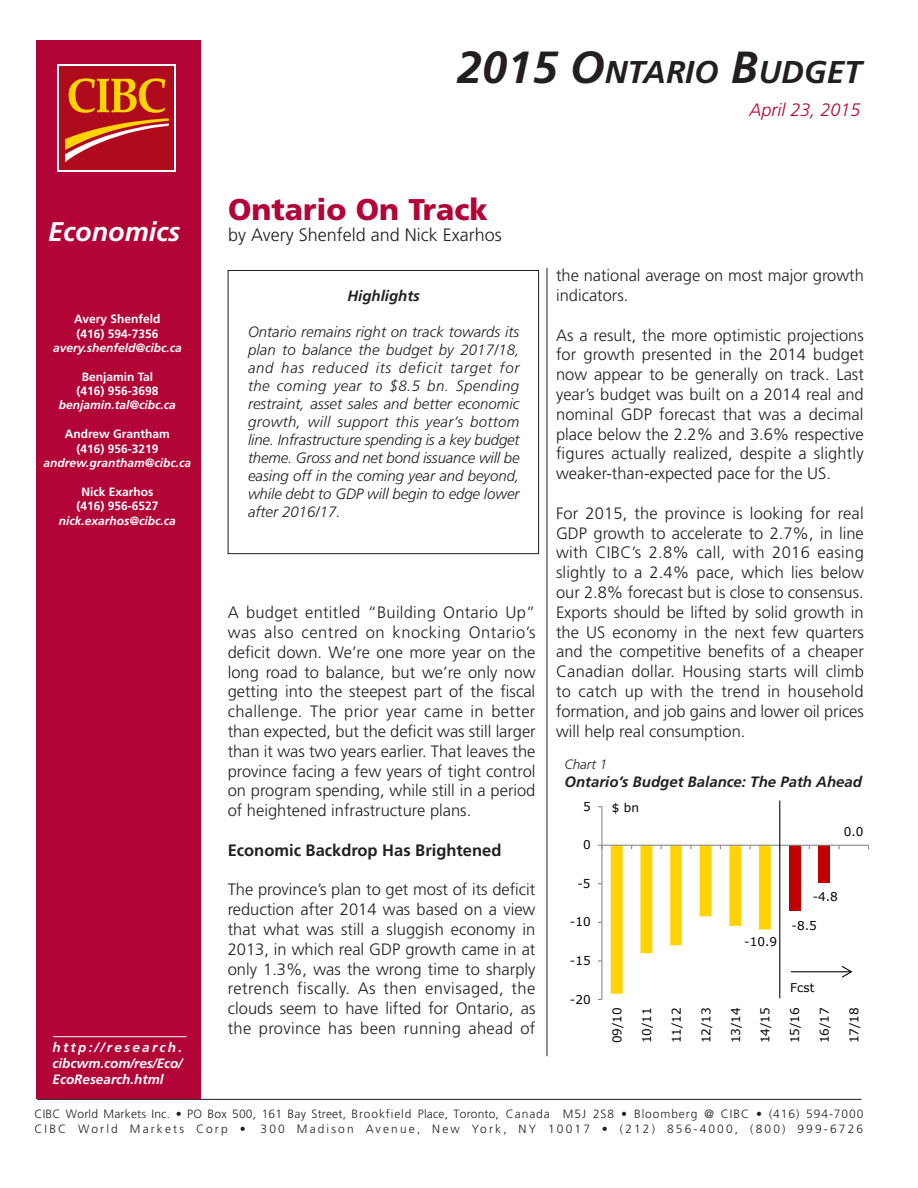
<style>
.page{position:relative;width:918px;height:1188px;background:#fff}
.page>*{position:absolute;margin:0;border:0;box-sizing:border-box;transform-origin:0 0}
.Frutiger_body_text{font:italic 700 31.5px "Frutiger LT Std";color:#231f20}
.t1{font:900 30px "Frutiger LT Std";color:#b30437}
.t2{font:italic 700 27px "Frutiger LT Std";color:#fff}
.t3{font:300 18px "Frutiger LT Std";color:#231f20}
.date_cover{font:italic 300 18px "Frutiger LT Std";color:#b30437}
.Frutiger_body_text-2{font:300 16.5px/19.8px "Frutiger LT Std";color:#231f20;text-align:justify}
.Frutiger_body_text-3{font:700 16.5px "Frutiger LT Std";color:#231f20}
.Frutiger_body_text-4{font:italic 300 15px/18px "Frutiger LT Std";letter-spacing:-.005em;color:#231f20;text-align:justify}
.Chart_Title_page_1_o{font:italic 700 15px "Frutiger LT Std";color:#231f20}
.Frutiger_body_text-5{font:italic 700 15px "Frutiger LT Std";color:#231f20}
.Frutiger_body_text-6{font:italic 700 13.5px/16.2px "Frutiger LT Std";color:#fff;text-align:justify}
.Chart_Title_page_1_o-2{font:italic 300 13.5px "Frutiger LT Std";color:#231f20}
.Frutiger_body_text-7{font:300 12px "Frutiger LT Std";letter-spacing:.015em;color:#231f20}
.Frutiger_body_text-8{font:700 12px "Frutiger LT Std";color:#fff}
.Frutiger_body_text-9{font:italic 700 12px "Frutiger LT Std";color:#fff}
.Frutiger_body_text-10{font:300 12px "Frutiger LT Std";letter-spacing:.18em;color:#231f20}
.t4{font:12px "Verdana";letter-spacing:-.01em;color:#000}
.s1{font-size:45px}
</style>
<div class="page">
<hr style="left:37px;top:1099px;width:824px;height:1px;background:#231f20">
<hr style="left:547px;top:268px;width:1px;height:788px;background:#231f20">
<div style="left:37px;top:40px;width:164px;height:1060px;background:#b30437"></div>
<div style="left:58px;top:65px;width:118px;height:107px;background:linear-gradient(to bottom,#fff,#fff)"></div>
<div style="left:60px;top:67px;width:114px;height:103px;background:#af0b1c"></div>
<svg style="left:65px;top:78px;width:104px;height:84px"></svg>
<hr style="left:53px;top:1036px;width:134px;height:1px;background:#fff">
<div style="left:228px;top:270px;width:311px;height:284px;border:1px solid #231f20"></div>
<div style="left:789px;top:845px;width:11px;height:66px;background:#c00000"></div>
<div style="left:818px;top:845px;width:12px;height:37px;background:#c00000"></div>
<hr style="left:601px;top:807px;width:1px;height:192px;background:#868686">
<hr style="left:602px;top:845px;width:267px;height:1px;background:#868686">
<svg style="left:611px;top:845px;width:160px;height:149px"></svg>
<hr style="left:779px;top:801px;width:1px;height:197px;background:#000">
<hr style="left:791px;top:971px;width:60px;height:1px;background:#000">
<svg style="left:841px;top:966px;width:12px;height:12px"></svg>
<p class="Frutiger_body_text" style="left:457px;top:54px;width:406px"><span class="s1">2015 O</span>NTARIO <span class="s1">B</span>UDGET</p>
<p class="t2" style="left:48px;top:216px;width:133px">Economics</p>
<p class="Frutiger_body_text-8" style="left:74px;top:312px;width:88px">Avery Shenfeld</p>
<p class="Frutiger_body_text-8" style="left:76px;top:326px;width:84px">(416) 594-7356</p>
<p class="Frutiger_body_text-9" style="left:53px;top:341px;width:130px">avery.shenfeld@cibc.ca</p>
<p class="Frutiger_body_text-8" style="left:82px;top:369px;width:73px">Benjamin Tal</p>
<p class="Frutiger_body_text-8" style="left:76px;top:384px;width:84px">(416) 956-3698</p>
<p class="Frutiger_body_text-9" style="left:59px;top:398px;width:118px">benjamin.tal@cibc.ca</p>
<p class="Frutiger_body_text-8" style="left:65px;top:427px;width:107px">Andrew Grantham</p>
<p class="Frutiger_body_text-8" style="left:76px;top:441px;width:84px">(416) 956-3219</p>
<p class="Frutiger_body_text-9" style="left:44px;top:456px;width:149px">andrew.grantham@cibc.ca</p>
<p class="Frutiger_body_text-8" style="left:81px;top:485px;width:74px">Nick Exarhos</p>
<p class="Frutiger_body_text-8" style="left:76px;top:499px;width:84px">(416) 956-6527</p>
<p class="Frutiger_body_text-9" style="left:59px;top:513px;width:118px">nick.exarhos@cibc.ca</p>
<p class="Frutiger_body_text-6" style="left:52px;top:1039px;width:131px">http://research. cibcwm.com/res/Eco/ EcoResearch.html</p>
<p class="date_cover" style="left:750px;top:100px;width:113px">April 23, 2015</p>
<p class="t1" style="left:228px;top:191px;width:261px">Ontario On Track</p>
<p class="t3" style="left:228px;top:225px;width:275px">by Avery Shenfeld and Nick Exarhos</p>
<p class="Frutiger_body_text-5" style="left:347px;top:287px;width:74px">Highlights</p>
<p class="Frutiger_body_text-4" style="left:248px;top:323px;width:273px">Ontario remains right on track towards its plan to balance the budget by 2017/18, and has reduced its deficit target for the coming year to $8.5 bn. Spending restraint, asset sales and better economic growth, will support this year’s bottom line. Infrastructure spending is a key budget theme. Gross and net bond issuance will be easing off in the coming year and beyond, while debt to GDP will begin to edge lower after 2016/17.</p>
<p class="Frutiger_body_text-2" style="left:228px;top:603px;width:310px">A budget entitled “Building Ontario Up” was also centred on knocking Ontario’s deficit down. We’re one more year on the long road to balance, but we’re only now getting into the steepest part of the fiscal challenge. The prior year came in better than expected, but the deficit was still larger than it was two years earlier. That leaves the province facing a few years of tight control on program spending, while still in a period of heightened infrastructure plans.</p>
<p class="Frutiger_body_text-3" style="left:228px;top:840px;width:275px">Economic Backdrop Has Brightened</p>
<p class="Frutiger_body_text-2" style="left:228px;top:880px;width:309px">The province’s plan to get most of its deficit reduction after 2014 was based on a view that what was still a sluggish economy in 2013, in which real GDP growth came in at only 1.3%, was the wrong time to sharply retrench fiscally. As then envisaged, the clouds seem to have lifted for Ontario, as the province has been running ahead of</p>
<p class="Frutiger_body_text-2" style="left:556px;top:266px;width:309px">the national average on most major growth indicators.</p>
<p class="Frutiger_body_text-2" style="left:556px;top:325px;width:309px">As a result, the more optimistic projections for growth presented in the 2014 budget now appear to be generally on track. Last year’s budget was built on a 2014 real and nominal GDP forecast that was a decimal place below the 2.2% and 3.6% respective figures actually realized, despite a slightly weaker-than-expected pace for the US.</p>
<p class="Frutiger_body_text-2" style="left:556px;top:503px;width:310px">For 2015, the province is looking for real GDP growth to accelerate to 2.7%, in line with CIBC’s 2.8% call, with 2016 easing slightly to a 2.4% pace, which lies below our 2.8% forecast but is close to consensus.<br>Exports should be lifted by solid growth in the US economy in the next few quarters and the competitive benefits of a cheaper Canadian dollar. Housing starts will climb to catch up with the trend in household formation, and job gains and lower oil prices will help real consumption.</p>
<p class="Chart_Title_page_1_o-2" style="left:564px;top:757px;width:44px">Chart 1</p>
<p class="Chart_Title_page_1_o" style="left:564px;top:773px;width:299px">Ontario’s Budget Balance: The Path Ahead</p>
<p class="t4" style="left:583px;top:798px;width:9px">5</p>
<p class="t4" style="left:583px;top:837px;width:9px">0</p>
<p class="t4" style="left:578px;top:875px;width:15px">-5</p>
<p class="t4" style="left:570px;top:914px;width:22px">-10</p>
<p class="t4" style="left:570px;top:952px;width:22px">-15</p>
<p class="t4" style="left:570px;top:991px;width:22px">-20</p>
<p class="t4" style="left:612px;top:800px;width:29px">$ bn</p>
<p class="t4" style="left:844px;top:823px;width:21px">0.0</p>
<p class="t4" style="left:744px;top:934px;width:34px">-10.9</p>
<p class="t4" style="left:813px;top:888px;width:27px">-4.8</p>
<p class="t4" style="left:792px;top:917px;width:27px">-8.5</p>
<p class="t4" style="left:790px;top:980px;width:26px">Fcst</p>
<p class="t4" style="left:609px;top:1043px;width:37px;rotate:-90deg">09/10</p>
<p class="t4" style="left:639px;top:1043px;width:37px;rotate:-90deg">10/11</p>
<p class="t4" style="left:668px;top:1043px;width:37px;rotate:-90deg">11/12</p>
<p class="t4" style="left:698px;top:1043px;width:37px;rotate:-90deg">12/13</p>
<p class="t4" style="left:727px;top:1043px;width:37px;rotate:-90deg">13/14</p>
<p class="t4" style="left:757px;top:1043px;width:37px;rotate:-90deg">14/15</p>
<p class="t4" style="left:787px;top:1043px;width:37px;rotate:-90deg">15/16</p>
<p class="t4" style="left:816px;top:1043px;width:37px;rotate:-90deg">16/17</p>
<p class="t4" style="left:846px;top:1043px;width:37px;rotate:-90deg">17/18</p>
<p class="Frutiger_body_text-7" style="left:34px;top:1107px;width:830px">CIBC World Markets Inc. • PO Box 500, 161 Bay Street, Brookfield Place, Toronto, Canada M5J 2S8 • Bloomberg @ CIBC • (416) 594-7000</p>
<p class="Frutiger_body_text-10" style="left:34px;top:1122px;width:830px">CIBC World Markets Corp • 300 Madison Avenue, New York, NY 10017 • (212) 856-4000, (800) 999-6726</p>
</div>
